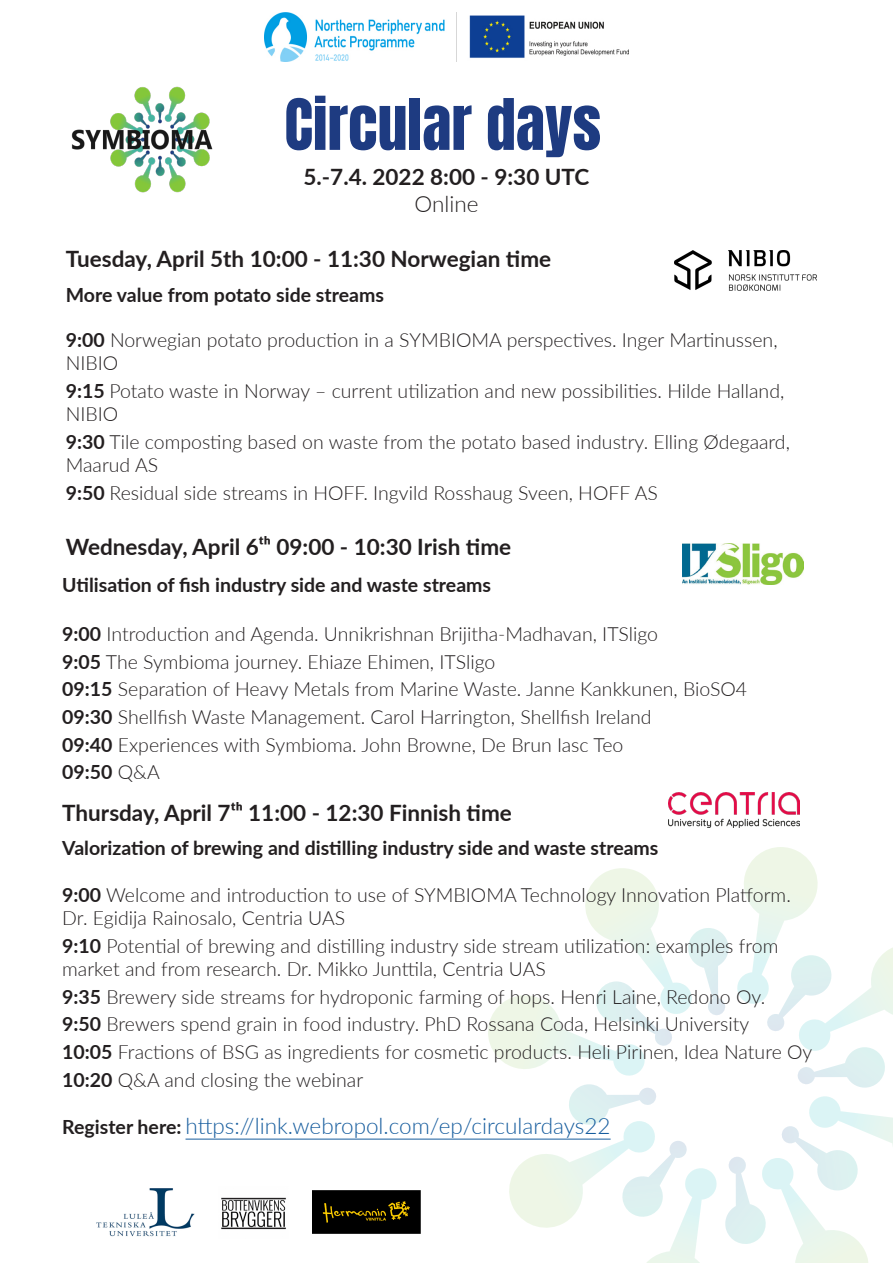
<style>
.page{position:relative;width:893px;height:1263px;background:#fff}
.page>*{position:absolute;margin:0;border:0;box-sizing:border-box;transform-origin:0 0}
.t1{font:60px "Anton";color:#1e3b81}
.t2{font:700 22.5px "Lato";color:#231f20}
.t3{font:300 22.5px "Lato";color:#175d9e}
.t4{font:300 22.5px "Lato";color:#231f20}
.t5{font:300 19.5px/23.4px "Lato";color:#231f20}
.t6{font:700 19.5px "Lato";color:#231f20}
.s1{font-weight:700}
.s2{font-weight:300}
.s3{font-weight:700;font-size:19.5px;color:#231f20}
</style>
<div class="page">
<img style="left:71px;top:86px;width:142px;height:107px">
<svg style="left:488px;top:868px;width:241px;height:208px"></svg>
<svg style="left:737px;top:847px;width:156px;height:241px"></svg>
<svg style="left:725px;top:1096px;width:168px;height:167px"></svg>
<svg style="left:504px;top:1084px;width:213px;height:179px"></svg>
<img style="left:668px;top:792px;width:131px;height:35px">
<img style="left:683px;top:544px;width:120px;height:41px">
<img style="left:96px;top:1188px;width:99px;height:48px">
<img style="left:221px;top:1197px;width:65px;height:33px">
<img style="left:312px;top:1190px;width:109px;height:44px">
<img style="left:265px;top:13px;width:363px;height:49px">
<img style="left:675px;top:251px;width:141px;height:40px">
<hr style="left:186px;top:1139px;width:425px;height:1px;background:#175d9e">
<p class="t1" style="left:284px;top:94px;width:318px">Circular days</p>
<p class="t2" style="left:303px;top:160px;width:287px">5.-7.4. 2022 8:00 - 9:30 UTC</p>
<p class="t4" style="left:414px;top:188px;width:65px">Online</p>
<p class="t2" style="left:66px;top:242px;width:487px">Tuesday, April 5th 10:00 - 11:30 Norwegian time</p>
<p class="t6" style="left:66px;top:280px;width:320px">More value from potato side streams</p>
<p class="t5" style="left:66px;top:328px;width:713px"><span class="s1">9:00</span> Norwegian potato production in a SYMBIOMA perspectives. Inger Martinussen,<br>NIBIO</p>
<p class="t5" style="left:66px;top:379px;width:720px"><span class="s1">9:15</span> Potato waste in Norway – current utilization and new possibilities. Hilde Halland,<br>NIBIO</p>
<p class="t5" style="left:66px;top:430px;width:726px"><span class="s1">9:30</span> Tile composting based on waste from the potato based industry. Elling Ødegaard,<br>Maarud AS</p>
<p class="t5" style="left:66px;top:481px;width:594px"><span class="s1">9:50</span> Residual side streams in HOFF. Ingvild Rosshaug Sveen, HOFF AS</p>
<p class="t2" style="left:66px;top:530px;width:447px">Wednesday, April 6th 09:00 - 10:30 Irish time</p>
<p class="t6" style="left:62px;top:570px;width:430px">Utilisation of fish industry side and waste streams</p>
<p class="t5" style="left:62px;top:621px;width:597px"><span class="s1">9:00</span> Introduction and Agenda. Unnikrishnan Brijitha-Madhavan, ITSligo</p>
<p class="t5" style="left:62px;top:649px;width:435px"><span class="s1">9:05</span> The Symbioma journey. Ehiaze Ehimen, ITSligo</p>
<p class="t5" style="left:62px;top:677px;width:686px"><span class="s1">09:15</span> Separation of Heavy Metals from Marine Waste. Janne Kankkunen, BioSO4</p>
<p class="t5" style="left:62px;top:704px;width:591px"><span class="s1">09:30</span> Shellfish Waste Management. Carol Harrington, Shellfish Ireland</p>
<p class="t5" style="left:62px;top:732px;width:563px"><span class="s1">09:40</span> Experiences with Symbioma. John Browne, De Brun Iasc Teo</p>
<p class="t6" style="left:62px;top:758px;width:99px">09:50 <span class="s2">Q&amp;A</span></p>
<p class="t2" style="left:62px;top:796px;width:451px">Thursday, April 7th 11:00 - 12:30 Finnish time</p>
<p class="t6" style="left:62px;top:833px;width:598px">Valorization of brewing and distilling industry side and waste streams</p>
<p class="t5" style="left:62px;top:882px;width:730px"><span class="s1">9:00</span> Welcome and introduction to use of SYMBIOMA Technology Innovation Platform.<br>Dr. Egidija Rainosalo, Centria UAS</p>
<p class="t5" style="left:62px;top:933px;width:718px"><span class="s1">9:10</span> Potential of brewing and distilling industry side stream utilization: examples from market and from research. Dr. Mikko Junttila, Centria UAS</p>
<p class="t5" style="left:62px;top:984px;width:704px"><span class="s1">9:35</span> Brewery side streams for hydroponic farming of hops. Henri Laine, Redono Oy.</p>
<p class="t5" style="left:62px;top:1012px;width:688px"><span class="s1">9:50</span> Brewers spend grain in food industry. PhD Rossana Coda, Helsinki University</p>
<p class="t5" style="left:62px;top:1040px;width:751px"><span class="s1">10:05</span> Fractions of BSG as ingredients for cosmetic products. Heli Pirinen, Idea Nature Oy</p>
<p class="t5" style="left:62px;top:1067px;width:302px"><span class="s1">10:20</span> Q&amp;A and closing the webinar</p>
<p class="t3" style="left:62px;top:1110px;width:550px"><span class="s3">Register here:</span> https://link.webropol.com/ep/circulardays22</p>
</div>
